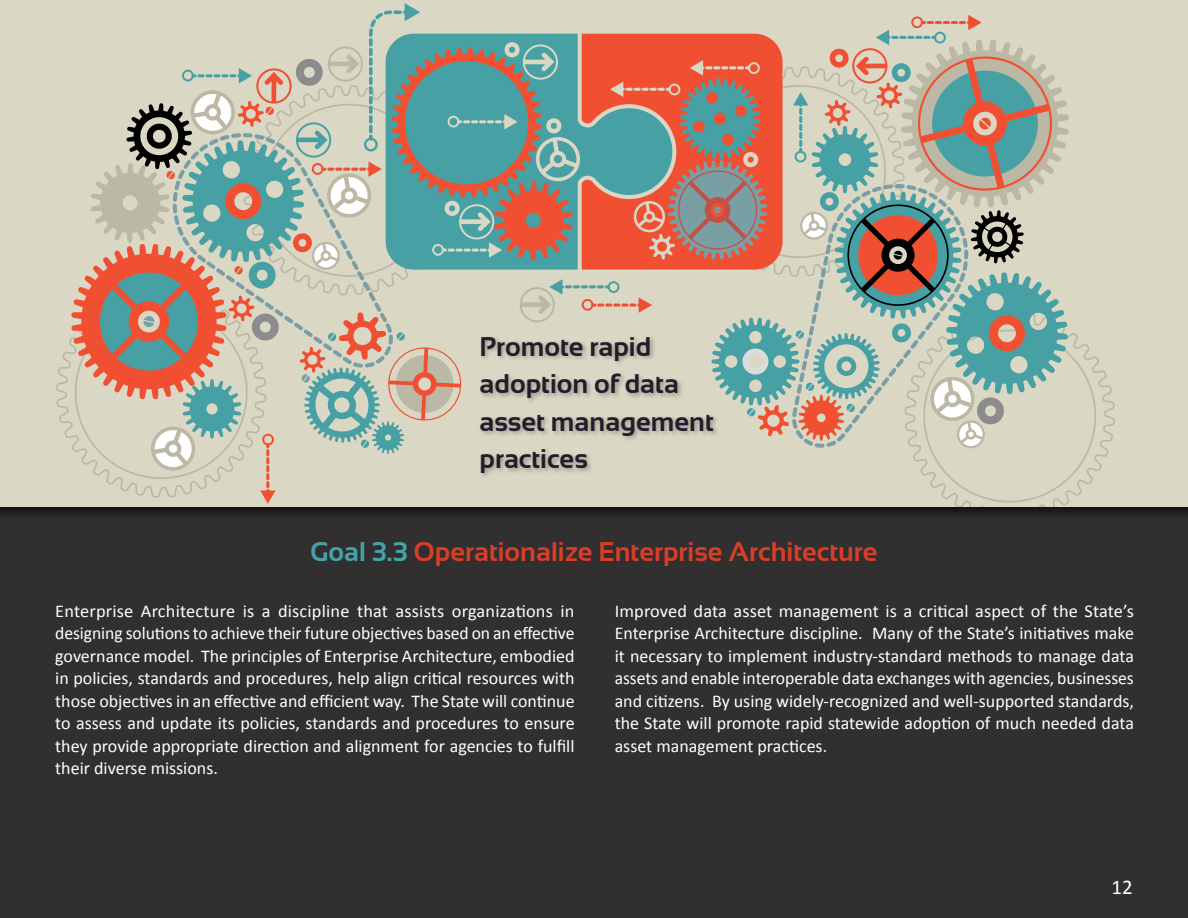
<style>
.page{position:relative;width:1188px;height:918px;background:#fff}
.page>*{position:absolute;margin:0;border:0;box-sizing:border-box;transform-origin:0 0}
.t1{font:700 27px/37.5px "Sansation";color:#201e2b}
.t2{font:700 27px "Sansation";color:#d73e27}
.t3{font:21px "Calibri";color:#fff}
.t4{font:18px/22.5px "Calibri";color:#fff;text-align:justify}
.s1{color:#45a2a7}
</style>
<div class="page">
<div style="left:0;top:501px;width:1188px;height:417px;background:#312f30"></div>
<div style="left:0;top:0;width:1188px;height:507px;background:#dad7c5"></div>
<svg style="left:56px;top:339px;width:15px;height:99px"></svg>
<svg style="left:71px;top:3px;width:1044px;height:504px"></svg>
<div style="left:478px;top:334px;width:242px;height:146px;background:#231f20;opacity:.33"></div>
<p class="t1" style="left:480px;top:327px;width:236px">Promote rapid adoption of data asset management practices</p>
<p class="t2" style="left:310px;top:536px;width:569px"><span class="s1">Goal 3.3</span> Operationalize Enterprise Architecture</p>
<p class="t4" style="left:55px;top:599px;width:521px">Enterprise Architecture is a discipline that assists organizations in designing solutions to achieve their future objectives based on an effective governance model. The principles of Enterprise Architecture, embodied in policies, standards and procedures, help align critical resources with those objectives in an effective and efficient way. The State will continue to assess and update its policies, standards and procedures to ensure they provide appropriate direction and alignment for agencies to fulfill their diverse missions.</p>
<p class="t4" style="left:615px;top:599px;width:521px">Improved data asset management is a critical aspect of the State’s Enterprise Architecture discipline. Many of the State’s initiatives make it necessary to implement industry-standard methods to manage data assets and enable interoperable data exchanges with agencies, businesses and citizens. By using widely-recognized and well-supported standards, the State will promote rapid statewide adoption of much needed data asset management practices.</p>
<p class="t3" style="left:1111px;top:873px;width:23px">12</p>
<p class="t3" style="left:1122px;top:881px;width:12px">4</p>
</div>
